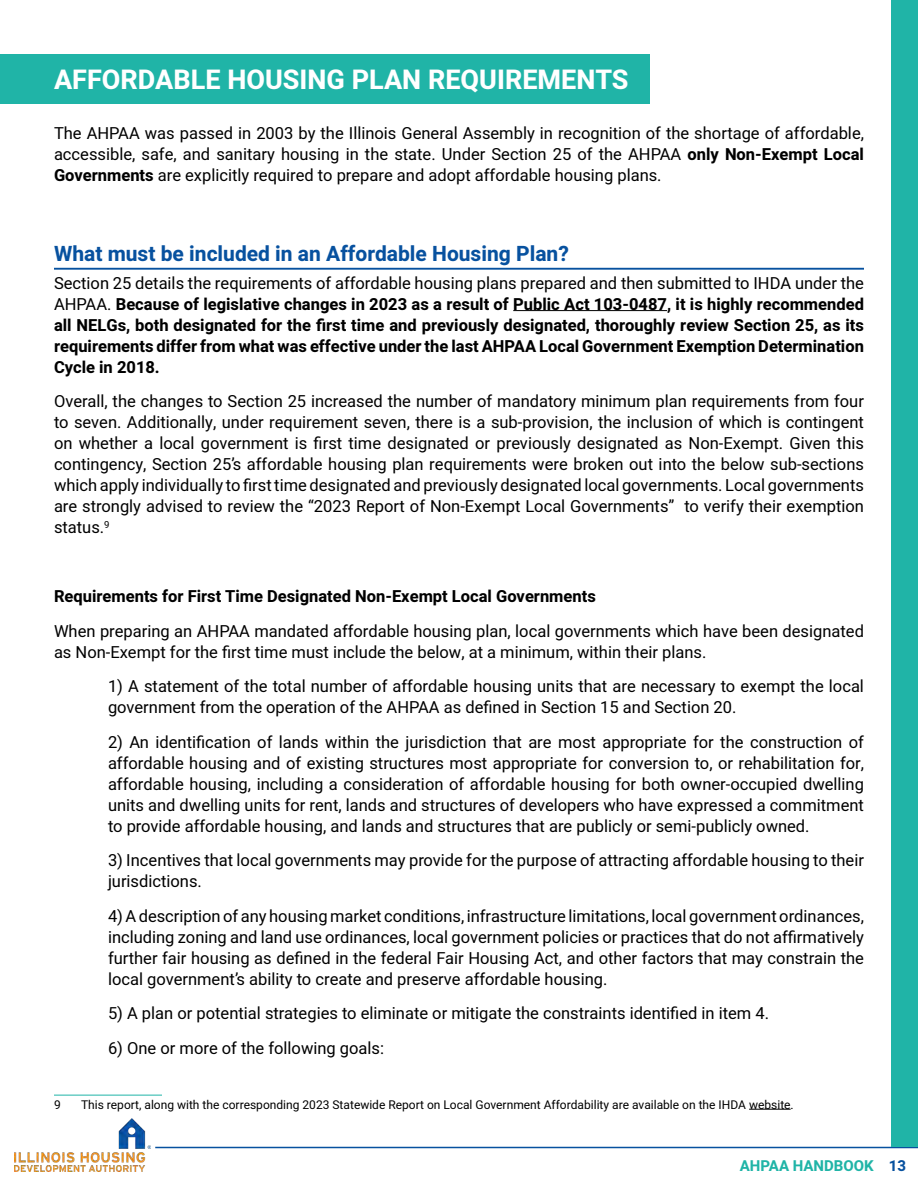
<style>
.page{position:relative;width:918px;height:1188px;background:#fff}
.page>*{position:absolute;margin:0;border:0;box-sizing:border-box;transform-origin:0 0}
.t1{font:700 27px "Heebo";color:#fff}
.t2{font:700 21px "Heebo";color:#07519f}
.t3{font:16.5px/21px "Heebo";color:#000;text-align:justify}
.t4{font:700 16.5px/21px "Heebo";color:#000;text-align:justify}
.t5{font:700 15px "Heebo";color:#20b4a7}
.t6{font:12px "Heebo";color:#000}
.s1{font-weight:700}
.s2{font-weight:400}
.s3{color:#07519f}
</style>
<div class="page">
<hr style="left:155px;top:1147px;width:763px;height:1px;background:#07519f">
<img style="left:15px;top:1118px;width:135px;height:53px">
<div style="left:0;top:54px;width:649px;height:50px;background:#20b4a7"></div>
<hr style="left:54px;top:1095px;width:108px;height:1px;background:#20b4a7">
<hr style="left:749px;top:1109px;width:42px;height:1px;background:#000">
<hr style="left:54px;top:268px;width:810px;height:2px;background:#07519f">
<hr style="left:513px;top:310px;width:154px;height:1px;background:#000">
<div style="left:891px;top:0;width:27px;height:1147px;background:#20b4a7"></div>
<h1 class="t1" style="left:54px;top:61px;width:576px">AFFORDABLE HOUSING PLAN REQUIREMENTS</h1>
<p class="t3" style="left:54px;top:122px;width:812px">The AHPAA was passed in 2003 by the Illinois General Assembly in recognition of the shortage of affordable, accessible, safe, and sanitary housing in the state. Under Section 25 of the AHPAA <span class="s1">only Non-Exempt Local Governments</span> are explicitly required to prepare and adopt affordable housing plans.</p>
<p class="t2" style="left:54px;top:239px;width:516px">What must be included in an Affordable Housing Plan?</p>
<p class="t4" style="left:54px;top:273px;width:812px"><span class="s2">Section 25 details the requirements of affordable housing plans prepared and then submitted to IHDA under the AHPAA.</span> Because of legislative changes in 2023 as a result of Public Act 103-0487, it is highly recommended all NELGs, both designated for the first time and previously designated, thoroughly review Section 25, as its requirements differ from what was effective under the last AHPAA Local Government Exemption Determination Cycle in 2018.</p>
<p class="t3" style="left:54px;top:391px;width:812px">Overall, the changes to Section 25 increased the number of mandatory minimum plan requirements from four to seven. Additionally, under requirement seven, there is a sub-provision, the inclusion of which is contingent on whether a local government is first time designated or previously designated as Non-Exempt. Given this contingency, Section 25’s affordable housing plan requirements were broken out into the below sub-sections which apply individually to first time designated and previously designated local governments. Local governments are strongly advised to review the “2023 Report of Non-Exempt Local Governments” to verify their exemption status.<sup>9</sup></p>
<p class="t4" style="left:54px;top:586px;width:543px">Requirements for First Time Designated Non-Exempt Local Governments</p>
<p class="t3" style="left:54px;top:620px;width:811px">When preparing an AHPAA mandated affordable housing plan, local governments which have been designated as Non-Exempt for the first time must include the below, at a minimum, within their plans.</p>
<p class="t3" style="left:108px;top:676px;width:757px">1) A statement of the total number of affordable housing units that are necessary to exempt the local government from the operation of the AHPAA as defined in Section 15 and Section 20.</p>
<p class="t3" style="left:108px;top:731px;width:758px">2) An identification of lands within the jurisdiction that are most appropriate for the construction of affordable housing and of existing structures most appropriate for conversion to, or rehabilitation for, affordable housing, including a consideration of affordable housing for both owner-occupied dwelling units and dwelling units for rent, lands and structures of developers who have expressed a commitment to provide affordable housing, and lands and structures that are publicly or semi-publicly owned.</p>
<p class="t3" style="left:108px;top:850px;width:757px">3) Incentives that local governments may provide for the purpose of attracting affordable housing to their jurisdictions.</p>
<p class="t3" style="left:108px;top:905px;width:757px">4) A description of any housing market conditions, infrastructure limitations, local government ordinances, including zoning and land use ordinances, local government policies or practices that do not affirmatively further fair housing as defined in the federal Fair Housing Act, and other factors that may constrain the local government’s ability to create and preserve affordable housing.</p>
<p class="t3" style="left:108px;top:1003px;width:663px">5) A plan or potential strategies to eliminate or mitigate the constraints identified in item 4.</p>
<p class="t3" style="left:108px;top:1037px;width:278px">6) One or more of the following goals:</p>
<p class="t6" style="left:54px;top:1096px;width:8px">9</p>
<p class="t6" style="left:81px;top:1096px;width:714px">This report, along with the corresponding 2023 Statewide Report on Local Government Affordability are available on the IHDA website.</p>
<p class="t5" style="left:740px;top:1156px;width:168px">AHPAA HANDBOOK <span class="s3">13</span></p>
</div>
